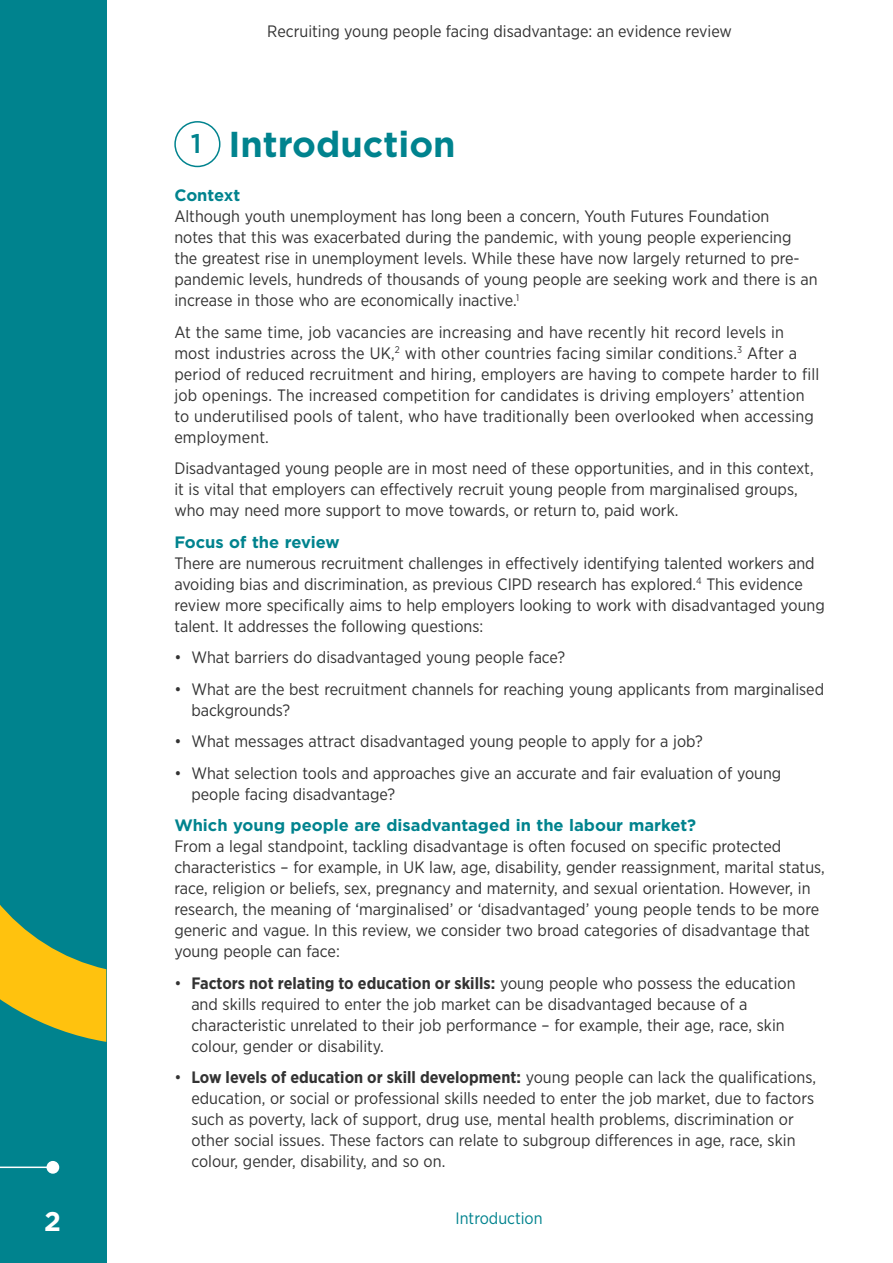
<style>
.page{position:relative;width:893px;height:1263px;background:#fff}
.page>*{position:absolute;margin:0;border:0;box-sizing:border-box;transform-origin:0 0}
.Section_head{font:700 36px "Gotham";color:#00838e}
.t1{font:700 27px "Gotham";color:#fff}
.t2{font:500 27px "Gotham";color:#00838e}
.B_body{font:16.5px/21px "Gotham Narrow";color:#333}
.Subhead_1{font:700 16.5px "Gotham";color:#00838e}
.t3{font:16.5px "Gotham Narrow";color:#00838e}
.s1{font-weight:700}
</style>
<div class="page">
<hr style="left:892px;top:0;width:1px;height:1263px;background:#00838e">
<svg style="left:892px;top:770px;width:1px;height:272px"></svg>
<hr style="left:753px;top:1166px;width:140px;height:2px;background:#fff">
<div style="left:0;top:0;width:106px;height:1263px;background:#00838e"></div>
<svg style="left:0;top:905px;width:106px;height:137px"></svg>
<hr style="left:0;top:1166px;width:53px;height:2px;background:#fff">
<div style="left:47px;top:1161px;width:12px;height:13px;background:#fff;border-radius:50%"></div>
<div style="left:174px;top:121px;width:46px;height:46px;border:2px solid #00838e;border-radius:50%"></div>
<h2 class="t1" style="left:44px;top:1204px;width:18px">2</h2>
<p class="B_body" style="left:267px;top:20px;width:466px">Recruiting young people facing disadvantage: an evidence review</p>
<p class="t2" style="left:191px;top:126px;width:12px">1</p>
<p class="Section_head" style="left:228px;top:120px;width:229px">Introduction</p>
<h1 class="Subhead_1" style="left:174px;top:184px;width:67px">Context</h1>
<p class="B_body" style="left:174px;top:205px;width:645px">Although youth unemployment has long been a concern, Youth Futures Foundation<br>notes that this was exacerbated during the pandemic, with young people experiencing the greatest rise in unemployment levels. While these have now largely returned to pre&shy;pandemic levels, hundreds of thousands of young people are seeking work and there is an increase in those who are economically inactive.<sup>1</sup></p>
<p class="B_body" style="left:174px;top:321px;width:646px">At the same time, job vacancies are increasing and have recently hit record levels in most industries across the UK,<sup>2</sup> with other countries facing similar conditions.<sup>3</sup> After a period of reduced recruitment and hiring, employers are having to compete harder to fill job openings. The increased competition for candidates is driving employers’ attention to underutilised pools of talent, who have traditionally been overlooked when accessing employment.</p>
<p class="B_body" style="left:174px;top:457px;width:641px">Disadvantaged young people are in most need of these opportunities, and in this context, it is vital that employers can effectively recruit young people from marginalised groups, who may need more support to move towards, or return to, paid work.</p>
<h1 class="Subhead_1" style="left:174px;top:531px;width:167px">Focus of the review</h1>
<p class="B_body" style="left:174px;top:552px;width:652px">There are numerous recruitment challenges in effectively identifying talented workers and avoiding bias and discrimination, as previous CIPD research has explored.<sup>4</sup> This evidence review more specifically aims to help employers looking to work with disadvantaged young talent. It addresses the following questions:</p>
<p class="B_body" style="left:174px;top:646px;width:392px">• What barriers do disadvantaged young people face?</p>
<p class="B_body" style="left:191px;top:678px;width:634px;text-indent:-17px">• What are the best recruitment channels for reaching young applicants from marginalised backgrounds?</p>
<p class="B_body" style="left:174px;top:730px;width:530px">• What messages attract disadvantaged young people to apply for a job?</p>
<p class="B_body" style="left:191px;top:762px;width:592px;text-indent:-17px">• What selection tools and approaches give an accurate and fair evaluation of young people facing disadvantage?</p>
<h1 class="Subhead_1" style="left:174px;top:814px;width:523px">Which young people are disadvantaged in the labour market?</h1>
<p class="B_body" style="left:174px;top:835px;width:652px">From a legal standpoint, tackling disadvantage is often focused on specific protected characteristics – for example, in UK law, age, disability, gender reassignment, marital status, race, religion or beliefs, sex, pregnancy and maternity, and sexual orientation. However, in research, the meaning of ‘marginalised’ or ‘disadvantaged’ young people tends to be more generic and vague. In this review, we consider two broad categories of disadvantage that young people can face:</p>
<p class="B_body" style="left:191px;top:972px;width:606px;text-indent:-17px">• <span class="s1">Factors not relating to education or skills:</span> young people who possess the education and skills required to enter the job market can be disadvantaged because of a characteristic unrelated to their job performance – for example, their age, race, skin colour, gender or disability.</p>
<p class="B_body" style="left:191px;top:1066px;width:626px;text-indent:-17px">• <span class="s1">Low levels of education or skill development:</span> young people can lack the qualifications, education, or social or professional skills needed to enter the job market, due to factors such as poverty, lack of support, drug use, mental health problems, discrimination or other social issues. These factors can relate to subgroup differences in age, race, skin colour, gender, disability, and so on.</p>
<p class="t3" style="left:456px;top:1208px;width:89px">Introduction</p>
</div>
